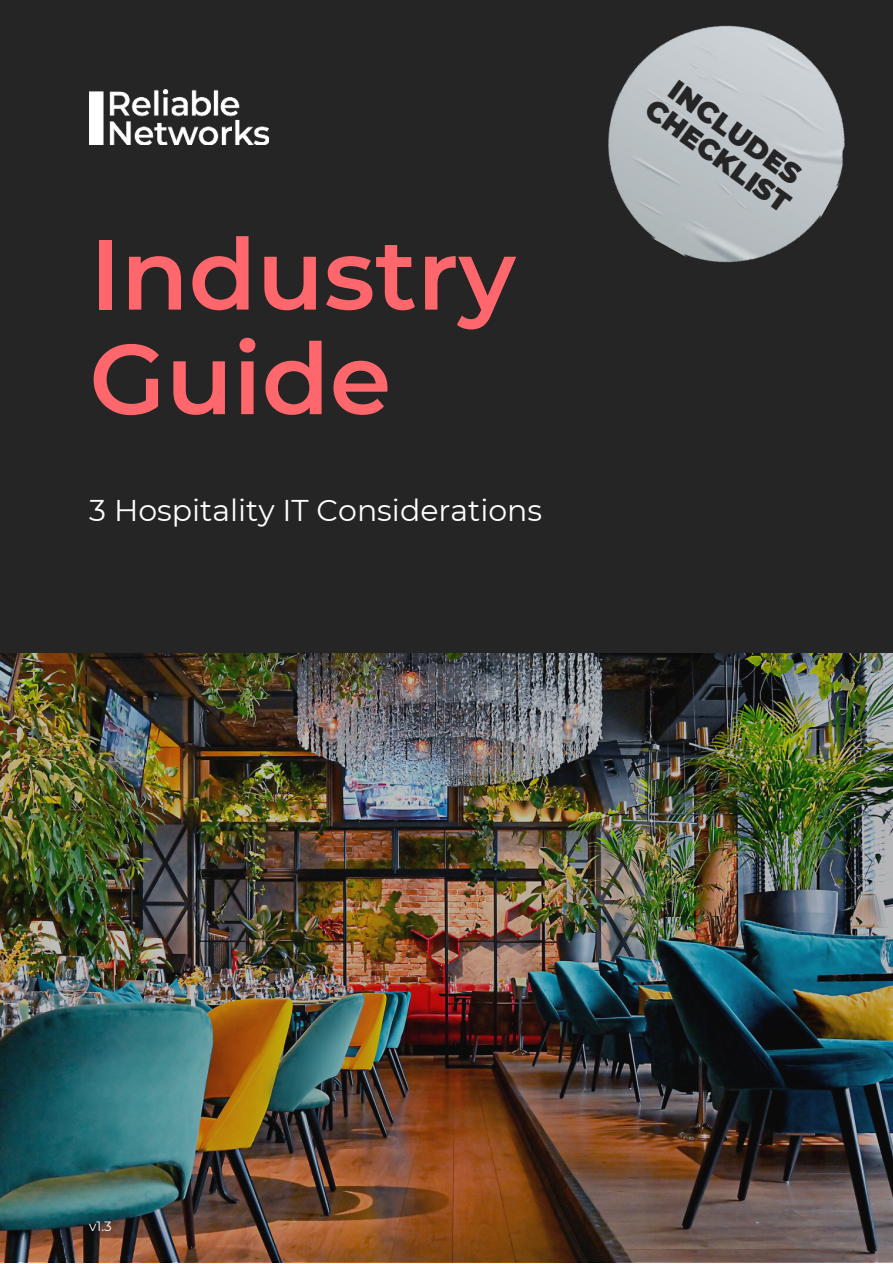
<style>
.page{position:relative;width:893px;height:1264px;background:#fff}
.page>*{position:absolute;margin:0;border:0;box-sizing:border-box;transform-origin:0 0}
.t1{font:600 98.85px/104.6px "Montserrat";color:#ff676c}
.t2{font:30px "Montserrat";color:#fff}
.t3{font:900 28.5px/29.2px "Montserrat";color:#252525}
.t4{font:13.5px "Montserrat";color:#fff}
</style>
<div class="page">
<div style="left:0;top:0;width:892px;height:1262px;background:#252525"></div>
<img style="left:0;top:653px;width:892px;height:609px">
<img style="left:89px;top:89px;width:179px;height:55px">
<img style="left:608px;top:25px;width:237px;height:238px">
<h1 class="t1" style="left:89px;top:218px;width:428px">Industry<br>Guide</h1>
<p class="t2" style="left:89px;top:489px;width:454px">3 Hospitality IT Considerations</p>
<p class="t3" style="left:675px;top:69px;width:173px;rotate:36deg">INCLUDES<br>CHECKLIST</p>
<p class="t4" style="left:89px;top:1216px;width:24px">v1.3</p>
</div>
